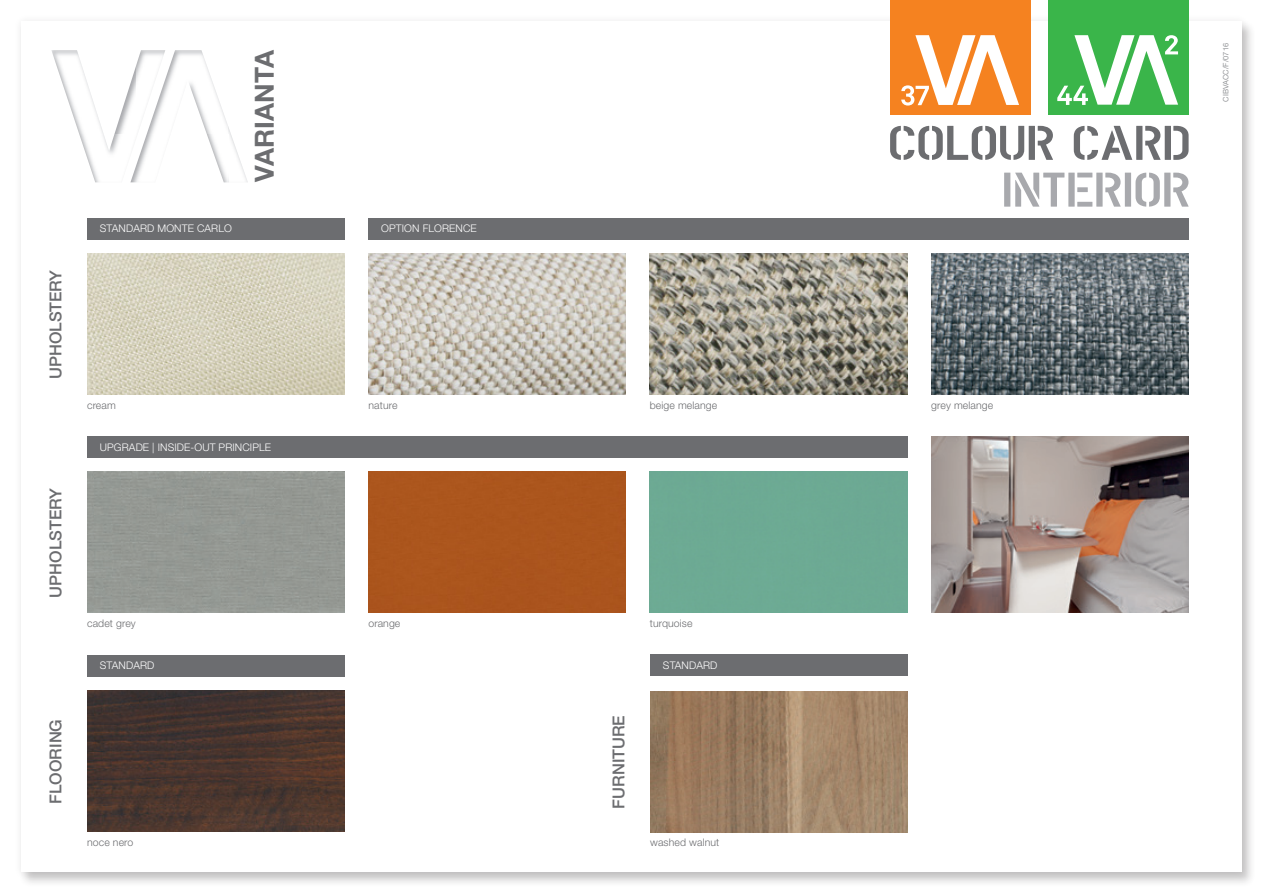
<style>
.page{position:relative;width:1263px;height:893px;background:#fff}
.page>*{position:absolute;margin:0;border:0;box-sizing:border-box;transform-origin:0 0}
.t1{font:700 26.4px "Helvetica Neue";color:#6c6d70}
.t2{font:500 16.5px "Helvetica Neue LT Pro";color:#6c6d70}
.Copy{font:300 10.5px "Helvetica Neue LT Pro";letter-spacing:.01em;color:#6c6d70}
.Box{font:300 10.5px "Helvetica Neue LT Pro";letter-spacing:.01em;color:#fff}
.t3{font:7.5px "Helvetica Neue LT Pro";color:#939598}
</style>
<div class="page">
<div style="left:13px;top:13px;width:1237px;height:867px;background:#231f20;opacity:.75"></div>
<div style="left:21px;top:21px;width:1221px;height:851px;background:#fff"></div>
<svg style="left:51px;top:50px;width:197px;height:133px"></svg>
<div style="left:890px;top:0;width:141px;height:115px;background:#f58220"></div>
<svg style="left:901px;top:35px;width:118px;height:71px"></svg>
<div style="left:1048px;top:0;width:140px;height:115px;background:#3ab54a"></div>
<svg style="left:1057px;top:35px;width:121px;height:70px"></svg>
<div style="left:87px;top:218px;width:257px;height:21px;background:#6c6d70"></div>
<div style="left:369px;top:218px;width:819px;height:21px;background:#6c6d70"></div>
<img style="left:87px;top:253px;width:257px;height:141px">
<img style="left:369px;top:253px;width:257px;height:141px">
<img style="left:650px;top:253px;width:257px;height:141px">
<img style="left:931px;top:253px;width:257px;height:141px">
<div style="left:87px;top:436px;width:820px;height:22px;background:#6c6d70"></div>
<div style="left:368px;top:472px;width:258px;height:141px;background:#ab551d"></div>
<div style="left:87px;top:655px;width:257px;height:21px;background:#6c6d70"></div>
<img style="left:87px;top:690px;width:257px;height:141px">
<img style="left:650px;top:691px;width:257px;height:141px">
<div style="left:650px;top:655px;width:257px;height:21px;background:#6c6d70"></div>
<svg style="left:1004px;top:173px;width:185px;height:34px"></svg>
<svg style="left:890px;top:126px;width:298px;height:34px"></svg>
<img style="left:931px;top:436px;width:257px;height:177px">
<p class="t2" style="left:46px;top:379px;width:111px;rotate:-90deg">UPHOLSTERY</p>
<p class="t2" style="left:46px;top:598px;width:111px;rotate:-90deg">UPHOLSTERY</p>
<p class="t2" style="left:46px;top:804px;width:86px;rotate:-90deg">FLOORING</p>
<h1 class="t1" style="left:248px;top:182px;width:134px;rotate:-90deg">VARIANTA</h1>
<p class="Box" style="left:100px;top:222px;width:133px">STANDARD MONTE CARLO</p>
<p class="Box" style="left:381px;top:222px;width:97px">OPTION FLORENCE</p>
<p class="Copy" style="left:87px;top:399px;width:30px">cream</p>
<p class="Box" style="left:100px;top:441px;width:173px">UPGRADE | INSIDE-OUT PRINCIPLE</p>
<p class="Copy" style="left:369px;top:399px;width:30px">nature</p>
<p class="Copy" style="left:650px;top:399px;width:69px">beige melange</p>
<p class="Copy" style="left:931px;top:399px;width:63px">grey melange</p>
<p class="Copy" style="left:87px;top:617px;width:50px">cadet grey</p>
<p class="Copy" style="left:368px;top:617px;width:34px">orange</p>
<p class="Copy" style="left:650px;top:617px;width:44px">turquoise</p>
<p class="Box" style="left:100px;top:659px;width:56px">STANDARD</p>
<p class="Copy" style="left:87px;top:835px;width:48px">noce nero</p>
<p class="t2" style="left:609px;top:809px;width:95px;rotate:-90deg">FURNITURE</p>
<p class="Box" style="left:663px;top:659px;width:56px">STANDARD</p>
<p class="Copy" style="left:650px;top:836px;width:71px">washed walnut</p>
<p class="t3" style="left:1221px;top:102px;width:60px;rotate:-90deg">CIBVACC/F/0716</p>
</div>
